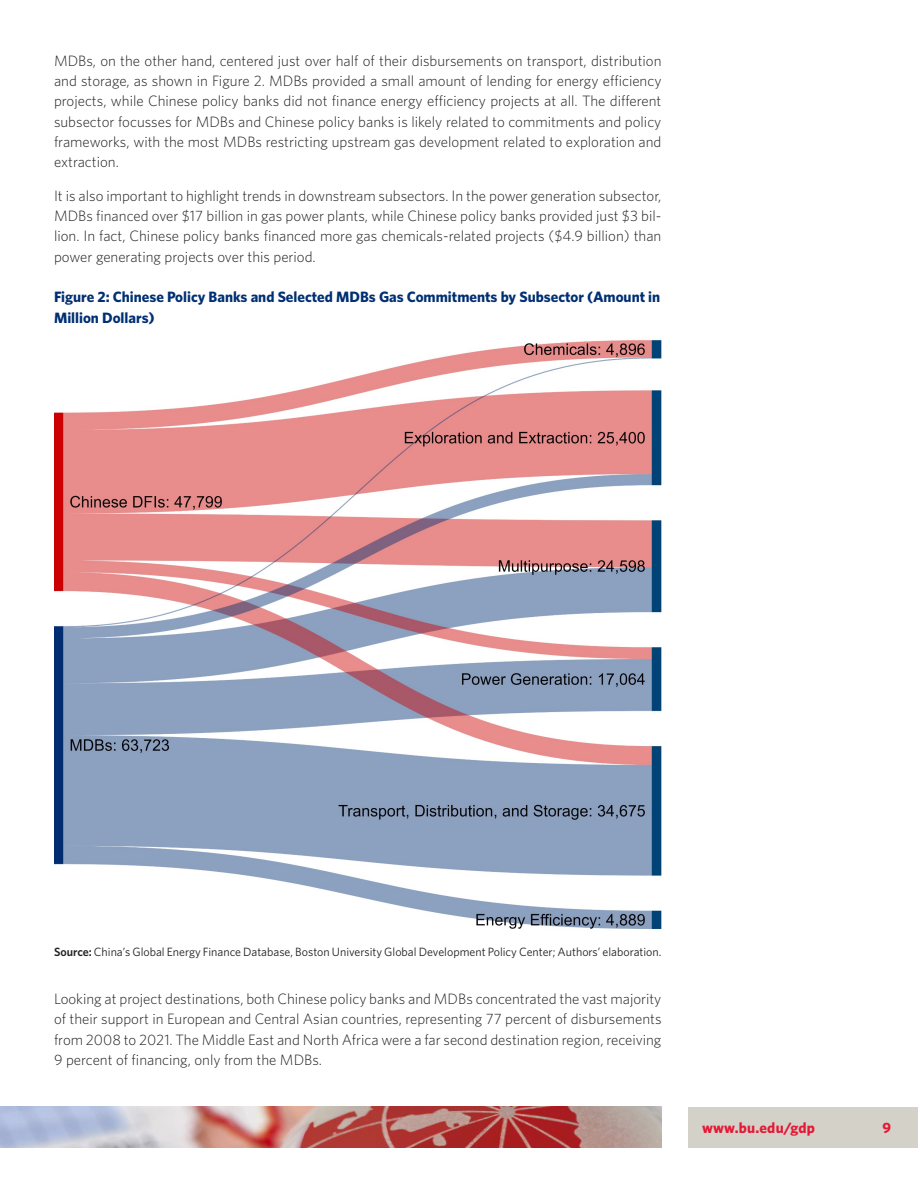
<style>
.page{position:relative;width:918px;height:1188px;background:#fff}
.page>*{position:absolute;margin:0;border:0;box-sizing:border-box;transform-origin:0 0}
.t1{font:300 15px/20.2px "Whitney";color:#231f20;text-align:justify}
.FIG_TABLE{font:700 15px/20.2px "Whitney";color:#002f73}
.t2{font:700 15px "Whitney";letter-spacing:.015em;color:#e51836}
.SOURCE{font:12px "Whitney";color:#231f20}
.s1{font-weight:600}
</style>
<div class="page">
<div style="left:688px;top:1107px;width:230px;height:40px;background:#d4d1c9"></div>
<img style="left:54px;top:340px;width:608px;height:590px">
<img style="left:0;top:1107px;width:662px;height:40px">
<p class="t1" style="left:54px;top:50px;width:609px">MDBs, on the other hand, centered just over half of their disbursements on transport, distribution and storage, as shown in Figure 2. MDBs provided a small amount of lending for energy efficiency projects, while Chinese policy banks did not finance energy efficiency projects at all. The different subsector focusses for MDBs and Chinese policy banks is likely related to commitments and policy frameworks, with the most MDBs restricting upstream gas development related to exploration and extraction.</p>
<p class="t1" style="left:54px;top:185px;width:609px">It is also important to highlight trends in downstream subsectors. In the power generation subsector, MDBs financed over $17 billion in gas power plants, while Chinese policy banks provided just $3 bil&shy;lion. In fact, Chinese policy banks financed more gas chemicals-related projects ($4.9 billion) than power generating projects over this period.</p>
<p class="FIG_TABLE" style="left:54px;top:287px;width:608px">Figure 2: Chinese Policy Banks and Selected MDBs Gas Commitments by Subsector (Amount in<br>Million Dollars)</p>
<p class="SOURCE" style="left:54px;top:944px;width:609px"><span class="s1">Source:</span> China’s Global Energy Finance Database, Boston University Global Development Policy Center; Authors’ elaboration.</p>
<p class="t1" style="left:54px;top:988px;width:609px">Looking at project destinations, both Chinese policy banks and MDBs concentrated the vast majority of their support in European and Central Asian countries, representing 77 percent of disbursements from 2008 to 2021. The Middle East and North Africa were a far second destination region, receiving 9 percent of financing, only from the MDBs.</p>
<p class="t2" style="left:702px;top:1118px;width:115px">www.bu.edu/gdp</p>
<p class="t2" style="left:882px;top:1118px;width:10px">9</p>
</div>
